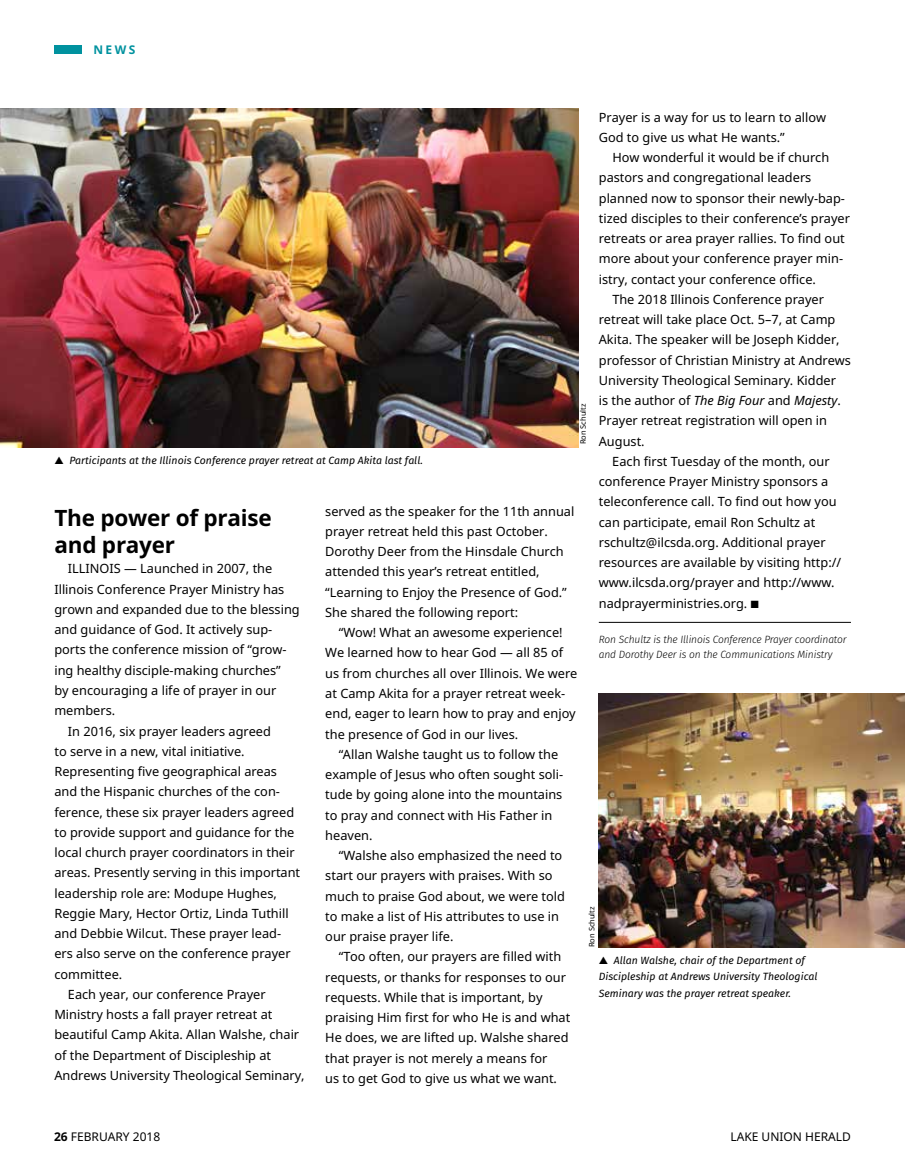
<style>
.page{position:relative;width:905px;height:1175px;background:#fff}
.page>*{position:absolute;margin:0;border:0;box-sizing:border-box;transform-origin:0 0}
.t1{font:700 22.5px/27px "Noto Sans";letter-spacing:-.01em;color:#000}
.t2{font:12.75px/20.2px "Noto Sans";color:#000}
.t3{font:12px "Noto Sans";color:#000}
.t4{font:700 12px "Noto Sans";color:#00929f}
.t5{font:italic 10.5px/16.5px "Fira Sans";color:#000}
.t6{font:italic 300 10.5px/15px "Fira Sans";letter-spacing:-.01em;color:#000}
.t7{font:7.5px "Noto Sans";color:#000}
.s1{font-style:italic}
.s2{font-weight:700}
</style>
<div class="page">
<div style="left:54px;top:45px;width:27px;height:9px;background:#00929f"></div>
<img style="left:0;top:108px;width:578px;height:339px">
<hr style="left:598px;top:622px;width:252px;height:1px;background:#000">
<img style="left:598px;top:694px;width:306px;height:253px">
<p class="t4" style="left:93px;top:41px;width:43px">NEWS</p>
<p class="t2" style="left:598px;top:106px;width:229px">Prayer is a way for us to learn to allow<br>God to give us what He wants.”</p>
<p class="t2" style="left:612px;top:147px;width:218px">How wonderful it would be if church</p>
<p class="t2" style="left:598px;top:167px;width:214px">pastors and congregational leaders</p>
<p class="t2" style="left:598px;top:187px;width:248px">planned now to sponsor their newly-bap-</p>
<p class="t2" style="left:598px;top:208px;width:253px">tized disciples to their conference’s prayer</p>
<p class="t2" style="left:598px;top:228px;width:247px">retreats or area prayer rallies. To find out</p>
<p class="t2" style="left:598px;top:248px;width:246px">more about your conference prayer min-</p>
<p class="t2" style="left:598px;top:268px;width:219px">istry, contact your conference office.</p>
<p class="t2" style="left:612px;top:289px;width:213px">The 2018 Illinois Conference prayer</p>
<p class="t2" style="left:598px;top:309px;width:238px">retreat will take place Oct. 5–7, at Camp</p>
<p class="t2" style="left:598px;top:329px;width:242px">Akita. The speaker will be Joseph Kidder,</p>
<p class="t2" style="left:598px;top:349px;width:254px">professor of Christian Ministry at Andrews</p>
<p class="t2" style="left:598px;top:370px;width:239px">University Theological Seminary. Kidder</p>
<p class="t2" style="left:598px;top:390px;width:243px">is the author of <span class="s1">The Big Four</span> and <span class="s1">Majesty</span>.</p>
<p class="t2" style="left:598px;top:410px;width:230px">Prayer retreat registration will open in</p>
<p class="t2" style="left:598px;top:430px;width:47px">August.</p>
<p class="t2" style="left:612px;top:451px;width:219px">Each first Tuesday of the month, our</p>
<p class="t2" style="left:598px;top:471px;width:231px">conference Prayer Ministry sponsors a</p>
<p class="t2" style="left:598px;top:491px;width:239px">teleconference call. To find out how you</p>
<p class="t2" style="left:598px;top:511px;width:218px">can participate, email Ron Schultz at</p>
<p class="t2" style="left:598px;top:532px;width:228px">rschultz@ilcsda.org. Additional prayer</p>
<p class="t2" style="left:598px;top:552px;width:244px">resources are available by visiting http://</p>
<p class="t2" style="left:598px;top:572px;width:237px">www.ilcsda.org/prayer and http://www.</p>
<p class="t2" style="left:598px;top:592px;width:161px">nadprayerministries.org. ■</p>
<p class="t6" style="left:598px;top:632px;width:249px">Ron Schultz is the Illinois Conference Prayer coordinator and Dorothy Deer is on the Communications Ministry</p>
<p class="t7" style="left:578px;top:444px;width:42px;rotate:-90deg">Ron Schultz</p>
<p class="t5" style="left:54px;top:452px;width:370px">▲ Participants at the Illinois Conference prayer retreat at Camp Akita last fall.</p>
<p class="t2" style="left:325px;top:500px;width:250px">served as the speaker for the 11th annual prayer retreat held this past October.<br>Dorothy Deer from the Hinsdale Church attended this year’s retreat entitled, “Learning to Enjoy the Presence of God.” She shared the following report:</p>
<p class="t2" style="left:325px;top:622px;width:253px;text-indent:14px">“Wow! What an awesome experience!<br>We learned how to hear God — all 85 of us from churches all over Illinois. We were at Camp Akita for a prayer retreat week&shy;end, eager to learn how to pray and enjoy the presence of God in our lives.</p>
<p class="t2" style="left:325px;top:743px;width:239px;text-indent:14px">“Allan Walshe taught us to follow the example of Jesus who often sought soli&shy;tude by going alone into the mountains to pray and connect with His Father in heaven.</p>
<p class="t2" style="left:325px;top:845px;width:241px;text-indent:14px">“Walshe also emphasized the need to start our prayers with praises. With so much to praise God about, we were told to make a list of His attributes to use in our praise prayer life.</p>
<p class="t2" style="left:325px;top:946px;width:246px;text-indent:14px">“Too often, our prayers are filled with requests, or thanks for responses to our requests. While that is important, by praising Him first for who He is and what He does, we are lifted up. Walshe shared that prayer is not merely a means for<br>us to get God to give us what we want.</p>
<h1 class="t1" style="left:54px;top:504px;width:219px">The power of praise and prayer</h1>
<p class="t2" style="left:68px;top:558px;width:206px">ILLINOIS — Launched in 2007, the</p>
<p class="t2" style="left:54px;top:578px;width:231px">Illinois Conference Prayer Ministry has</p>
<p class="t2" style="left:54px;top:599px;width:247px">grown and expanded due to the blessing</p>
<p class="t2" style="left:54px;top:619px;width:219px">and guidance of God. It actively sup-</p>
<p class="t2" style="left:54px;top:639px;width:234px">ports the conference mission of “grow-</p>
<p class="t2" style="left:54px;top:659px;width:228px">ing healthy disciple-making churches”</p>
<p class="t2" style="left:54px;top:680px;width:223px">by encouraging a life of prayer in our</p>
<p class="t2" style="left:54px;top:700px;width:62px">members.</p>
<p class="t2" style="left:68px;top:720px;width:204px">In 2016, six prayer leaders agreed</p>
<p class="t2" style="left:54px;top:740px;width:192px">to serve in a new, vital initiative.</p>
<p class="t2" style="left:54px;top:761px;width:224px">Representing five geographical areas</p>
<p class="t2" style="left:54px;top:781px;width:227px">and the Hispanic churches of the con-</p>
<p class="t2" style="left:54px;top:801px;width:241px">ference, these six prayer leaders agreed</p>
<p class="t2" style="left:54px;top:821px;width:241px">to provide support and guidance for the</p>
<p class="t2" style="left:54px;top:842px;width:242px">local church prayer coordinators in their</p>
<p class="t2" style="left:54px;top:862px;width:247px">areas. Presently serving in this important</p>
<p class="t2" style="left:54px;top:882px;width:224px">leadership role are: Modupe Hughes,</p>
<p class="t2" style="left:54px;top:902px;width:236px">Reggie Mary, Hector Ortiz, Linda Tuthill</p>
<p class="t2" style="left:54px;top:923px;width:228px">and Debbie Wilcut. These prayer lead-</p>
<p class="t2" style="left:54px;top:943px;width:238px">ers also serve on the conference prayer</p>
<p class="t2" style="left:54px;top:963px;width:69px">committee.</p>
<p class="t2" style="left:68px;top:983px;width:199px">Each year, our conference Prayer</p>
<p class="t2" style="left:54px;top:1004px;width:219px">Ministry hosts a fall prayer retreat at</p>
<p class="t2" style="left:54px;top:1024px;width:246px">beautiful Camp Akita. Allan Walshe, chair</p>
<p class="t2" style="left:54px;top:1044px;width:218px">of the Department of Discipleship at</p>
<p class="t2" style="left:54px;top:1064px;width:251px">Andrews University Theological Seminary,</p>
<p class="t7" style="left:586px;top:947px;width:42px;rotate:-90deg">Ron Schultz</p>
<p class="t5" style="left:598px;top:951px;width:220px">▲ Allan Walshe, chair of the Department of<br>Discipleship at Andrews University Theological<br>Seminary was the prayer retreat speaker.</p>
<p class="t3" style="left:54px;top:1128px;width:108px"><span class="s2">26</span> FEBRUARY 2018</p>
<p class="t3" style="left:730px;top:1128px;width:122px">LAKE UNION HERALD</p>
</div>
